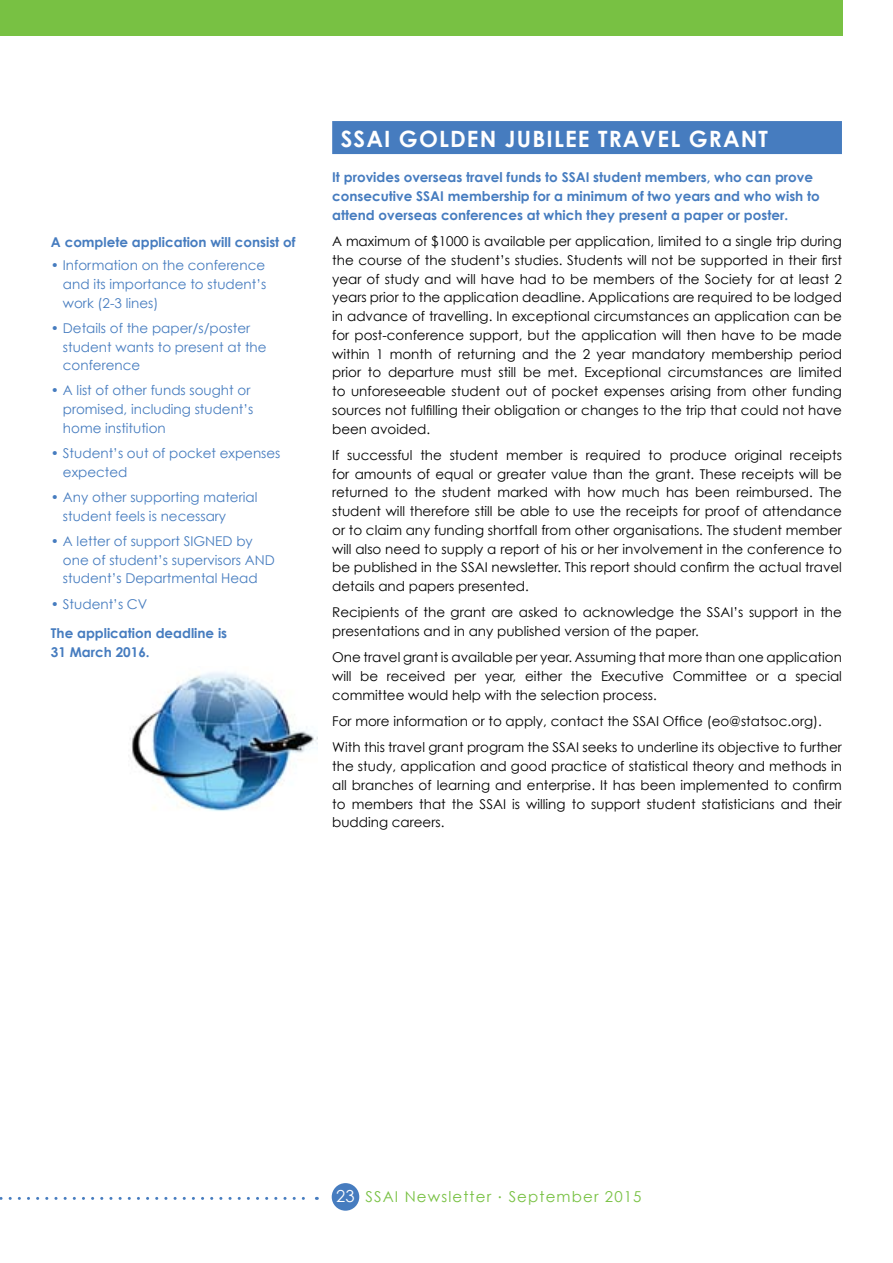
<style>
.page{position:relative;width:893px;height:1263px;background:#fff}
.page>*{position:absolute;margin:0;border:0;box-sizing:border-box;transform-origin:0 0}
.t1{font:700 22.5px "Century Gothic";letter-spacing:.05em;color:#fff}
.t2{font:15px "Century Gothic";letter-spacing:.075em;color:#78c143}
.t3{font:13.5px/18.8px "Century Gothic";color:#000;text-align:justify}
.t4{font:13.5px/18.8px "Century Gothic";color:#467cbf}
.t5{font:700 13.5px/18.8px "Century Gothic";color:#467cbf}
.s1{font-size:16.5px;color:#fff}
</style>
<div class="page">
<div style="left:332px;top:1183px;width:27px;height:28px;background:#467cbf;border-radius:50%"></div>
<div style="left:0;top:0;width:842px;height:36px;background:#78c143"></div>
<svg style="left:0;top:1197px;width:317px;height:3px"></svg>
<img style="left:130px;top:672px;width:188px;height:139px">
<div style="left:332px;top:121px;width:510px;height:33px;background:#467cbf"></div>
<p class="t5" style="left:51px;top:233px;width:246px">A complete application will consist of</p>
<p class="t4" style="left:63px;top:256px;width:205px;text-align:justify;text-indent:-12px">• Information on the conference and its importance to student’s work (2-3 lines)</p>
<p class="t4" style="left:63px;top:318px;width:205px;text-indent:-12px">• Details of the paper/s/poster student wants to present at the conference</p>
<p class="t4" style="left:63px;top:381px;width:192px;text-indent:-12px">• A list of other funds sought or promised, including student’s home institution</p>
<p class="t4" style="left:63px;top:444px;width:219px;text-indent:-12px">• Student’s out of pocket expenses expected</p>
<p class="t4" style="left:63px;top:487px;width:196px;text-indent:-12px">• Any other supporting material student feels is necessary</p>
<p class="t4" style="left:63px;top:531px;width:213px;text-indent:-12px">• A letter of support SIGNED by one of student’s supervisors AND student’s Departmental Head</p>
<p class="t4" style="left:51px;top:594px;width:98px">• Student’s CV</p>
<p class="t5" style="left:51px;top:623px;width:178px">The application deadline is<br>31 March 2016.</p>
<h1 class="t1" style="left:341px;top:124px;width:429px">SSAI Golden Jubilee Travel Grant</h1>
<p class="t5" style="left:332px;top:168px;width:489px">It provides overseas travel funds to SSAI student members, who can prove consecutive SSAI membership for a minimum of two years and who wish to attend overseas conferences at which they present a paper or poster.</p>
<p class="t3" style="left:332px;top:232px;width:511px">A maximum of $1000 is available per application, limited to a single trip during the course of the student’s studies. Students will not be supported in their first year of study and will have had to be members of the Society for at least 2 years prior to the application deadline. Applications are required to be lodged in advance of travelling. In exceptional circumstances an application can be for post-conference support, but the application will then have to be made within 1 month of returning and the 2 year mandatory membership period prior to departure must still be met. Exceptional circumstances are limited to unforeseeable student out of pocket expenses arising from other funding sources not fulfilling their obligation or changes to the trip that could not have been avoided.</p>
<p class="t3" style="left:332px;top:445px;width:511px">If successful the student member is required to produce original receipts for amounts of equal or greater value than the grant. These receipts will be returned to the student marked with how much has been reimbursed. The student will therefore still be able to use the receipts for proof of attendance or to claim any funding shortfall from other organisations. The student member will also need to supply a report of his or her involvement in the conference to be published in the SSAI newsletter. This report should confirm the actual travel details and papers presented.</p>
<p class="t3" style="left:332px;top:603px;width:511px">Recipients of the grant are asked to acknowledge the SSAI’s support in the presentations and in any published version of the paper.</p>
<p class="t3" style="left:332px;top:648px;width:511px">One travel grant is available per year. Assuming that more than one application will be received per year, either the Executive Committee or a special committee would help with the selection process.</p>
<p class="t3" style="left:332px;top:708px;width:511px;line-height:26.2px">For more information or to apply, contact the SSAI Office (eo@statsoc.org).<br>With this travel grant program the SSAI seeks to underline its objective to further</p>
<p class="t3" style="left:332px;top:757px;width:511px">the study, application and good practice of statistical theory and methods in all branches of learning and enterprise. It has been implemented to confirm to members that the SSAI is willing to support student statisticians and their budding careers.</p>
<p class="t2" style="left:336px;top:1187px;width:307px"><span class="s1">23</span> SSAI Newsletter <sup>.</sup> September 2015</p>
</div>
